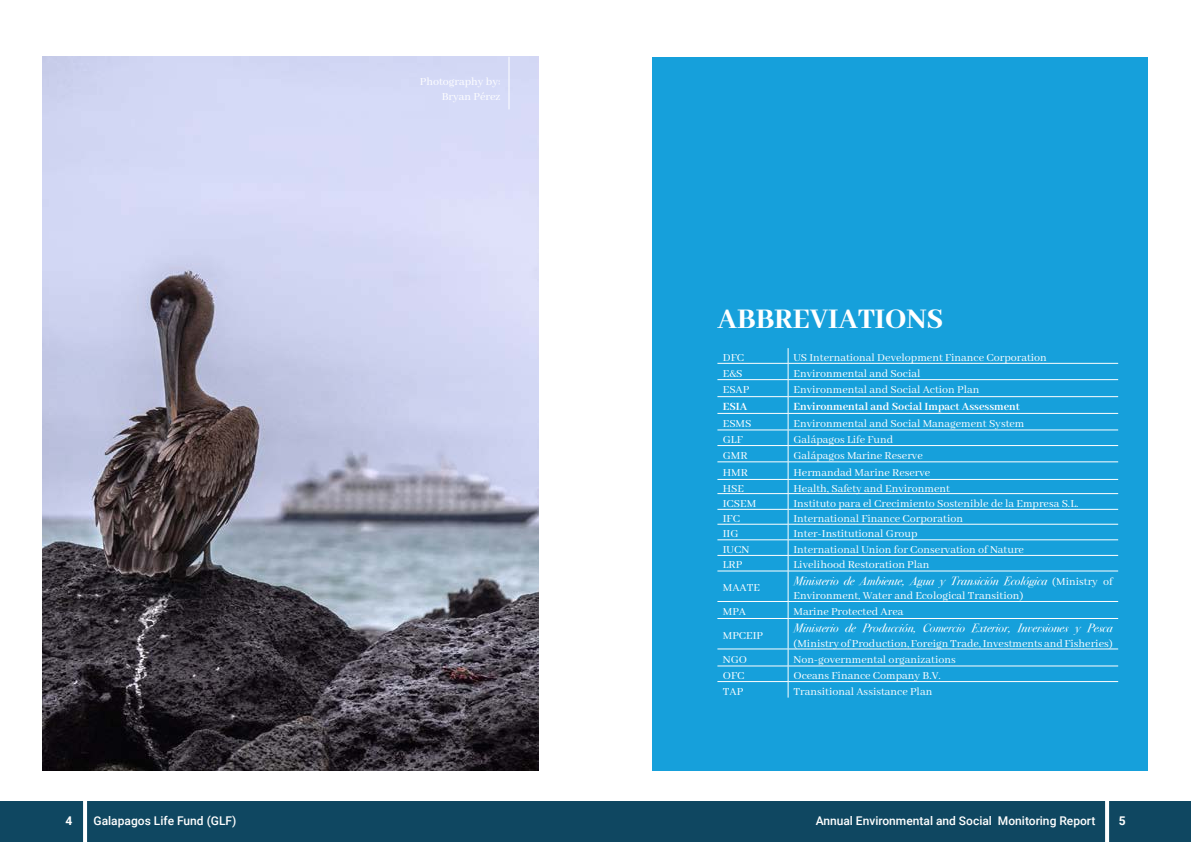
<style>
.page{position:relative;width:1191px;height:842px;background:#fff}
.page>*{position:absolute;margin:0;border:0;box-sizing:border-box;transform-origin:0 0}
.t1{font:800 31px "Abhaya Libre";color:#fff}
.t2{font:12px/14.4px "Abhaya Libre";color:#fff;text-align:right}
.t3{font:italic 12px "Bodoni Svty Two ITCTT";color:#fff}
.t4{font:500 12px "Roboto";color:#fff}
.t5{font:700 12px "Abhaya Libre";color:#fff}
.t6{font:700 12px "Roboto";color:#fff}
.s1{font-family:"Abhaya Libre";font-style:normal}
</style>
<div class="page">
<div style="left:0;top:801px;width:1191px;height:41px;background:#0f4761"></div>
<svg style="left:83px;top:801px;width:4px;height:41px"></svg>
<svg style="left:1105px;top:801px;width:4px;height:41px"></svg>
<img style="left:43px;top:57px;width:496px;height:714px">
<div style="left:652px;top:57px;width:496px;height:714px;background:#16a0db"></div>
<hr style="left:508px;top:57px;width:1px;height:52px;background:#fff">
<hr style="left:717px;top:363px;width:71px;height:1px;background:#fff">
<hr style="left:788px;top:363px;width:330px;height:1px;background:#fff">
<hr style="left:717px;top:379px;width:71px;height:1px;background:#fff">
<hr style="left:788px;top:379px;width:330px;height:1px;background:#fff">
<hr style="left:717px;top:396px;width:71px;height:1px;background:#fff">
<hr style="left:788px;top:396px;width:330px;height:1px;background:#fff">
<hr style="left:717px;top:413px;width:71px;height:1px;background:#fff">
<hr style="left:788px;top:413px;width:330px;height:1px;background:#fff">
<hr style="left:717px;top:430px;width:71px;height:1px;background:#fff">
<hr style="left:788px;top:430px;width:330px;height:1px;background:#fff">
<hr style="left:717px;top:445px;width:71px;height:1px;background:#fff">
<hr style="left:788px;top:445px;width:330px;height:1px;background:#fff">
<hr style="left:717px;top:462px;width:71px;height:1px;background:#fff">
<hr style="left:788px;top:462px;width:330px;height:1px;background:#fff">
<hr style="left:717px;top:479px;width:71px;height:1px;background:#fff">
<hr style="left:788px;top:479px;width:330px;height:1px;background:#fff">
<hr style="left:717px;top:493px;width:71px;height:1px;background:#fff">
<hr style="left:788px;top:493px;width:330px;height:1px;background:#fff">
<hr style="left:717px;top:509px;width:71px;height:1px;background:#fff">
<hr style="left:788px;top:509px;width:330px;height:1px;background:#fff">
<hr style="left:717px;top:524px;width:71px;height:1px;background:#fff">
<hr style="left:788px;top:524px;width:330px;height:1px;background:#fff">
<hr style="left:717px;top:540px;width:71px;height:1px;background:#fff">
<hr style="left:788px;top:540px;width:330px;height:1px;background:#fff">
<hr style="left:717px;top:555px;width:71px;height:1px;background:#fff">
<hr style="left:788px;top:555px;width:330px;height:1px;background:#fff">
<svg style="left:788px;top:348px;width:1px;height:223px"></svg>
<hr style="left:717px;top:571px;width:71px;height:1px;background:#fff">
<hr style="left:788px;top:571px;width:330px;height:1px;background:#fff">
<hr style="left:788px;top:571px;width:1px;height:30px;background:#fff">
<hr style="left:717px;top:601px;width:71px;height:1px;background:#fff">
<hr style="left:788px;top:601px;width:330px;height:1px;background:#fff">
<svg style="left:788px;top:602px;width:1px;height:16px"></svg>
<hr style="left:717px;top:618px;width:71px;height:1px;background:#fff">
<hr style="left:788px;top:618px;width:330px;height:1px;background:#fff">
<hr style="left:788px;top:619px;width:1px;height:30px;background:#fff">
<hr style="left:717px;top:649px;width:71px;height:1px;background:#fff">
<hr style="left:788px;top:649px;width:330px;height:1px;background:#fff">
<hr style="left:717px;top:666px;width:71px;height:1px;background:#fff">
<hr style="left:788px;top:666px;width:330px;height:1px;background:#fff">
<hr style="left:717px;top:681px;width:71px;height:1px;background:#fff">
<hr style="left:788px;top:681px;width:330px;height:1px;background:#fff">
<svg style="left:788px;top:649px;width:1px;height:49px"></svg>
<p class="t2" style="left:420px;top:75px;width:82px">Photography by:<br>Bryan Pérez</p>
<h1 class="t1" style="left:717px;top:302px;width:227px">ABBREVIATIONS</h1>
<p class="t2" style="left:723px;top:350px;width:23px">DFC</p>
<p class="t2" style="left:793px;top:350px;width:255px">US International Development Finance Corporation</p>
<p class="t2" style="left:723px;top:366px;width:21px">E&amp;S</p>
<p class="t2" style="left:793px;top:366px;width:128px">Environmental and Social</p>
<p class="t2" style="left:723px;top:383px;width:28px">ESAP</p>
<p class="t2" style="left:793px;top:383px;width:187px">Environmental and Social Action Plan</p>
<p class="t5" style="left:723px;top:400px;width:26px">ESIA</p>
<p class="t5" style="left:793px;top:400px;width:228px">Environmental and Social Impact Assessment</p>
<p class="t2" style="left:723px;top:416px;width:30px">ESMS</p>
<p class="t2" style="left:793px;top:416px;width:232px">Environmental and Social Management System</p>
<p class="t2" style="left:723px;top:433px;width:21px">GLF</p>
<p class="t2" style="left:793px;top:433px;width:101px">Galápagos Life Fund</p>
<p class="t2" style="left:723px;top:448px;width:26px">GMR</p>
<p class="t2" style="left:793px;top:448px;width:131px">Galápagos Marine Reserve</p>
<p class="t2" style="left:723px;top:465px;width:27px">HMR</p>
<p class="t2" style="left:793px;top:465px;width:138px">Hermandad Marine Reserve</p>
<p class="t2" style="left:723px;top:481px;width:23px">HSE</p>
<p class="t2" style="left:793px;top:481px;width:158px">Health, Safety and Environment</p>
<p class="t2" style="left:723px;top:496px;width:35px">ICSEM</p>
<p class="t2" style="left:793px;top:496px;width:286px">Instituto para el Crecimiento Sostenible de la Empresa S.L.</p>
<p class="t2" style="left:723px;top:512px;width:19px">IFC</p>
<p class="t2" style="left:793px;top:512px;width:171px">International Finance Corporation</p>
<p class="t2" style="left:723px;top:527px;width:17px">IIG</p>
<p class="t2" style="left:793px;top:527px;width:126px">Inter-Institutional Group</p>
<p class="t2" style="left:723px;top:542px;width:28px">IUCN</p>
<p class="t2" style="left:793px;top:542px;width:232px">International Union for Conservation of Nature</p>
<p class="t2" style="left:723px;top:558px;width:21px">LRP</p>
<p class="t2" style="left:793px;top:558px;width:138px">Livelihood Restoration Plan</p>
<p class="t2" style="left:723px;top:581px;width:39px">MAATE</p>
<p class="t3" style="left:793px;top:570px;width:321px">Ministerio de Ambiente, Agua y Transición Ecológica <span class="s1">(Ministry of</span></p>
<p class="t2" style="left:793px;top:589px;width:231px">Environment, Water and Ecological Transition)</p>
<p class="t2" style="left:723px;top:605px;width:25px">MPA</p>
<p class="t2" style="left:793px;top:605px;width:111px">Marine Protected Area</p>
<p class="t2" style="left:723px;top:628px;width:42px">MPCEIP</p>
<p class="t3" style="left:793px;top:618px;width:321px">Ministerio de Producción, Comercio Exterior, Inversiones y Pesca</p>
<p class="t2" style="left:793px;top:636px;width:321px">(Ministry of Production, Foreign Trade, Investments and Fisheries)</p>
<p class="t2" style="left:723px;top:652px;width:26px">NGO</p>
<p class="t2" style="left:793px;top:652px;width:164px">Non-governmental organizations</p>
<p class="t2" style="left:723px;top:669px;width:23px">OFC</p>
<p class="t2" style="left:793px;top:669px;width:149px">Oceans Finance Company B.V.</p>
<p class="t2" style="left:723px;top:684px;width:22px">TAP</p>
<p class="t2" style="left:793px;top:684px;width:140px">Transitional Assistance Plan</p>
<p class="t6" style="left:65px;top:812px;width:8px">4</p>
<p class="t4" style="left:94px;top:812px;width:144px">Galapagos Life Fund (GLF)</p>
<p class="t4" style="left:815px;top:812px;width:281px">Annual Environmental and Social Monitoring Report</p>
<p class="t6" style="left:1118px;top:812px;width:8px">5</p>
</div>
